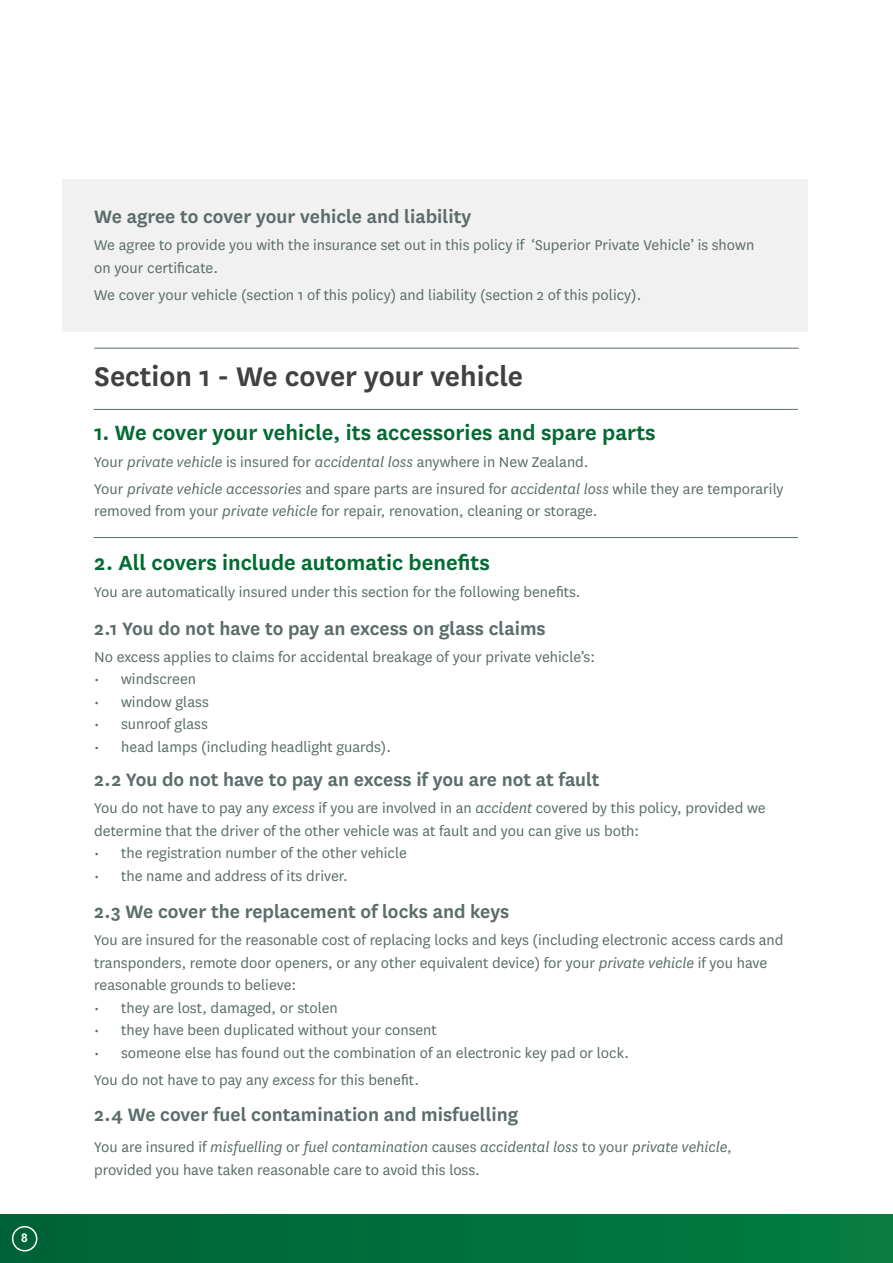
<style>
.page{position:relative;width:893px;height:1263px;background:#fff}
.page>*{position:absolute;margin:0;border:0;box-sizing:border-box;transform-origin:0 0}
.t1{font:600 31.5px "National";color:#414042}
.t2{font:600 24px "National";color:#006b33}
.t3{font:600 21px "National";color:#5b6c6a}
.t4{font:16.5px/22.5px "National";color:#5b6c6a}
.t5{font:700 12px "Arial";color:#fff}
.s1{font-style:italic}
</style>
<div class="page">
<div style="left:0;top:1214px;width:893px;height:49px;background:linear-gradient(to right,#01633a,#027d3f)"></div>
<div style="left:12px;top:1226px;width:25px;height:25px;border:1px solid #fff;border-radius:50%"></div>
<div style="left:62px;top:179px;width:746px;height:153px;background:#f1f1f2"></div>
<hr style="left:94px;top:348px;width:705px;height:1px;background:#5b6c6a">
<hr style="left:94px;top:409px;width:704px;height:1px;background:#5b6c6a">
<hr style="left:94px;top:537px;width:704px;height:1px;background:#5b6c6a">
<p class="t5" style="left:21px;top:1230px;width:8px">8</p>
<p class="t3" style="left:94px;top:202px;width:379px">We agree to cover your vehicle and liability</p>
<p class="t4" style="left:94px;top:233px;width:662px">We agree to provide you with the insurance set out in this policy if ‘Superior Private Vehicle’ is shown on your certificate.</p>
<p class="t4" style="left:94px;top:282px;width:549px">We cover your vehicle (section 1 of this policy) and liability (section 2 of this policy).</p>
<h1 class="t1" style="left:94px;top:354px;width:430px">Section 1 - We cover your vehicle</h1>
<h2 class="t2" style="left:94px;top:415px;width:563px">1. We cover your vehicle, its accessories and spare parts</h2>
<p class="t4" style="left:94px;top:447px;width:691px;line-height:27px">Your <span class="s1">private vehicle</span> is insured for <span class="s1">accidental loss</span> anywhere in New Zealand.<br>Your <span class="s1">private vehicle accessories</span> and spare parts are insured for <span class="s1">accidental loss</span> while they are temporarily</p>
<p class="t4" style="left:94px;top:499px;width:505px">removed from your <span class="s1">private vehicle</span> for repair, renovation, cleaning or storage.</p>
<h2 class="t2" style="left:94px;top:546px;width:397px">2. All covers include automatic benefits</h2>
<p class="t4" style="left:94px;top:580px;width:488px">You are automatically insured under this section for the following benefits.</p>
<p class="t3" style="left:94px;top:613px;width:453px">2.1 You do not have to pay an excess on glass claims</p>
<p class="t4" style="left:94px;top:644px;width:502px">No excess applies to claims for accidental breakage of your private vehicle’s:</p>
<p class="t4" style="left:94px;top:667px;width:103px">• windscreen</p>
<p class="t4" style="left:94px;top:689px;width:116px">• window glass</p>
<p class="t4" style="left:94px;top:712px;width:115px">• sunroof glass</p>
<p class="t4" style="left:94px;top:734px;width:298px">• head lamps (including headlight guards).</p>
<p class="t3" style="left:94px;top:765px;width:507px">2.2 You do not have to pay an excess if you are not at fault</p>
<p class="t4" style="left:94px;top:796px;width:673px">You do not have to pay any <span class="s1">excess</span> if you are involved in an <span class="s1">accident</span> covered by this policy, provided we determine that the driver of the other vehicle was at fault and you can give us both:</p>
<p class="t4" style="left:94px;top:841px;width:314px">• the registration number of the other vehicle</p>
<p class="t4" style="left:94px;top:864px;width:255px">• the name and address of its driver.</p>
<p class="t3" style="left:94px;top:897px;width:416px">2.3 We cover the replacement of locks and keys</p>
<p class="t4" style="left:94px;top:928px;width:691px">You are insured for the reasonable cost of replacing locks and keys (including electronic access cards and transponders, remote door openers, or any other equivalent device) for your <span class="s1">private vehicle</span> if you have reasonable grounds to believe:</p>
<p class="t4" style="left:94px;top:996px;width:245px">• they are lost, damaged, or stolen</p>
<p class="t4" style="left:94px;top:1018px;width:344px">• they have been duplicated without your consent</p>
<p class="t4" style="left:94px;top:1039px;width:536px;line-height:27px">• someone else has found out the combination of an electronic key pad or lock.<br>You do not have to pay any <span class="s1">excess</span> for this benefit.</p>
<p class="t3" style="left:94px;top:1100px;width:426px">2.4 We cover fuel contamination and misfuelling</p>
<p class="t4" style="left:94px;top:1135px;width:639px">You are insured if <span class="s1">misfuelling</span> or <span class="s1">fuel contamination</span> causes <span class="s1">accidental loss</span> to your <span class="s1">private vehicle, </span>provided you have taken reasonable care to avoid this loss.</p>
</div>
